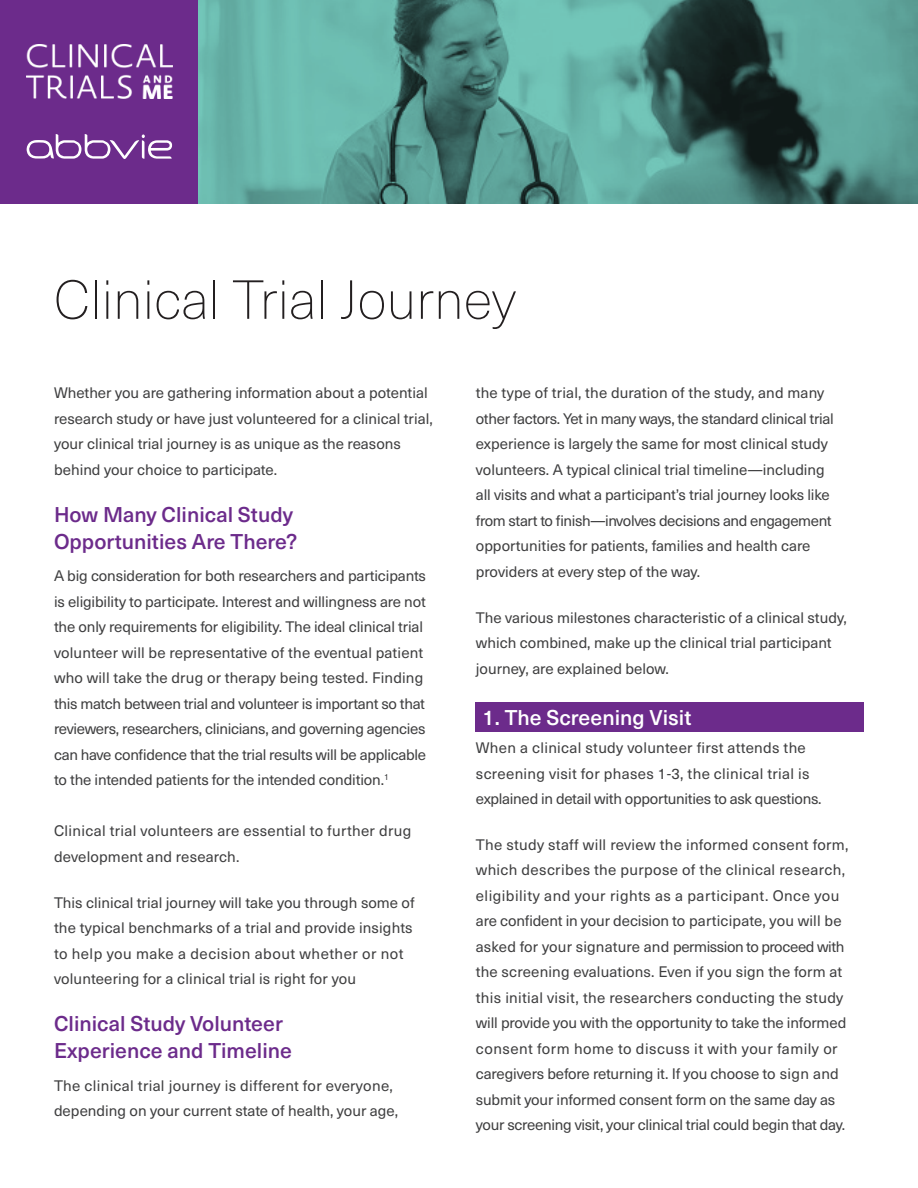
<style>
.page{position:relative;width:918px;height:1188px;background:#fff}
.page>*{position:absolute;margin:0;border:0;box-sizing:border-box;transform-origin:0 0}
.Headline{font:100 54px "Neue Haas Unica Pro";color:#231f20}
.Subhead{font:500 21px/27px "Neue Haas Unica Pro";color:#6c2b8b}
.Subhead-2{font:500 21px "Neue Haas Unica Pro";color:#fff}
.Copy{font:15px/25.5px "Neue Haas Unica Pro";color:#3e3e3f}
.Copy-2{font:15px/25.5px "Neue Haas Unica Pro";letter-spacing:.02em;color:#3e3e3f}
</style>
<div class="page">
<div style="left:0;top:0;width:199px;height:203px;background:#6c2b8b"></div>
<img style="left:27px;top:44px;width:145px;height:55px">
<svg style="left:27px;top:134px;width:145px;height:25px"></svg>
<img style="left:199px;top:0;width:719px;height:203px">
<div style="left:476px;top:702px;width:388px;height:29px;background:#6c2b8b"></div>
<p class="Headline" style="left:54px;top:268px;width:463px">Clinical Trial Journey</p>
<p class="Copy" style="left:54px;top:380px;width:380px">Whether you are gathering information about a potential research study or have just volunteered for a clinical trial, your clinical trial journey is as unique as the reasons behind your choice to participate.</p>
<p class="Subhead" style="left:54px;top:501px;width:245px">How Many Clinical Study<br>Opportunities Are There?</p>
<p class="Copy" style="left:54px;top:563px;width:374px">A big consideration for both researchers and participants is eligibility to participate. Interest and willingness are not the only requirements for eligibility. The ideal clinical trial volunteer will be representative of the eventual patient who will take the drug or therapy being tested. Finding this match between trial and volunteer is important so that reviewers, researchers, clinicians, and governing agencies can have confidence that the trial results will be applicable to the intended patients for the intended condition.<sup>1</sup></p>
<p class="Copy-2" style="left:54px;top:818px;width:359px">Clinical trial volunteers are essential to further drug development and research.</p>
<p class="Copy" style="left:54px;top:890px;width:362px">This clinical trial journey will take you through some of the typical benchmarks of a trial and provide insights to help you make a decision about whether or not volunteering for a clinical trial is right for you</p>
<p class="Subhead" style="left:54px;top:1011px;width:240px">Clinical Study Volunteer<br>Experience and Timeline</p>
<p class="Copy" style="left:54px;top:1073px;width:346px">The clinical trial journey is different for everyone, depending on your current state of health, your age,</p>
<p class="Copy" style="left:476px;top:380px;width:359px">the type of trial, the duration of the study, and many other factors. Yet in many ways, the standard clinical trial experience is largely the same for most clinical study volunteers. A typical clinical trial timeline—including all visits and what a participant’s trial journey looks like from start to finish—involves decisions and engagement opportunities for patients, families and health care providers at every step of the way.</p>
<p class="Copy" style="left:476px;top:605px;width:373px">The various milestones characteristic of a clinical study, which combined, make up the clinical trial participant journey, are explained below.</p>
<p class="Subhead-2" style="left:483px;top:704px;width:210px">1. The Screening Visit</p>
<p class="Copy-2" style="left:476px;top:735px;width:347px">When a clinical study volunteer first attends the screening visit for phases 1-3, the clinical trial is explained in detail with opportunities to ask questions.</p>
<p class="Copy" style="left:476px;top:832px;width:374px">The study staff will review the informed consent form, which describes the purpose of the clinical research, eligibility and your rights as a participant. Once you are confident in your decision to participate, you will be asked for your signature and permission to proceed with the screening evaluations. Even if you sign the form at this initial visit, the researchers conducting the study will provide you with the opportunity to take the informed consent form home to discuss it with your family or caregivers before returning it. If you choose to sign and submit your informed consent form on the same day as your screening visit, your clinical trial could begin that day.</p>
</div>
